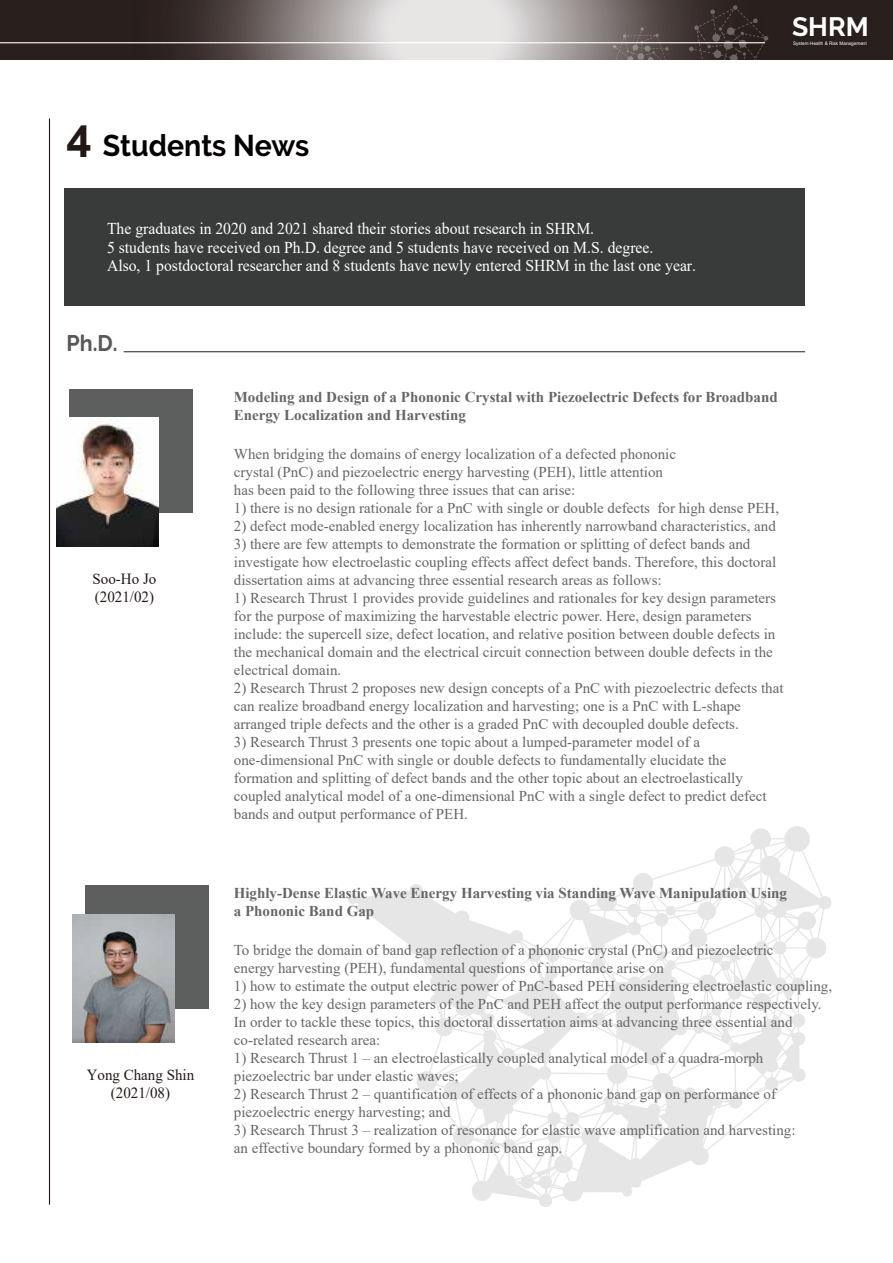
<style>
.page{position:relative;width:893px;height:1263px;background:#fff}
.page>*{position:absolute;margin:0;border:0;box-sizing:border-box;transform-origin:0 0}
.t1{font:700 30px "Raleway";color:#040000;scale:.95 1}
.t2{font:700 26.55px "Raleway";color:#fff}
.t3{font:700 22.5px "Raleway";color:#595757;scale:.95 1}
.t4{font:16.5px/18.8px "Times New Roman";color:#fff;scale:.95 1}
.t5{font:15.45px/18px "Times New Roman";color:#221815}
.t6{font:15px/18px "Times New Roman";color:#666}
.t7{font:700 15px/18px "Times New Roman";color:#666}
.t8{font:4.8px "Arial";color:#fff}
.s1{font-family:"Arial";font-size:45px;color:#221815}
</style>
<div class="page">
<svg style="left:348px;top:826px;width:484px;height:381px"></svg>
<svg style="left:0;top:0;width:893px;height:60px;background:#716967"></svg>
<hr style="left:0;top:42px;width:765px;height:1px;background:#fff">
<svg style="left:689px;top:5px;width:79px;height:55px;background:#3b322f"></svg>
<svg style="left:612px;top:27px;width:57px;height:33px;background:#6d6361"></svg>
<div style="left:65px;top:189px;width:740px;height:117px;background:#393a3a"></div>
<div style="left:69px;top:389px;width:123px;height:124px;background:#5d5e5e"></div>
<img style="left:57px;top:418px;width:102px;height:128px">
<hr style="left:49px;top:119px;width:1px;height:1086px;background:#221815">
<hr style="left:124px;top:351px;width:681px;height:1px;background:#393a3a">
<div style="left:85px;top:885px;width:123px;height:124px;background:#5d5e5e"></div>
<img style="left:73px;top:915px;width:102px;height:127px">
<h2 class="t2" style="left:792px;top:12px;width:78px">SHRM</h2>
<p class="t8" style="left:793px;top:40px;width:75px">System Health &amp; Risk Management</p>
<h1 class="t1" style="left:67px;top:128px;width:257px"><span class="s1">4</span> Students News</h1>
<p class="t4" style="left:107px;top:218px;width:622px">The graduates in 2020 and 2021 shared their stories about research in SHRM.<br>5 students have received on Ph.D. degree and 5 students have received on M.S. degree.<br>Also, 1 postdoctoral researcher and 8 students have newly entered SHRM in the last one year.</p>
<h3 class="t3" style="left:67px;top:330px;width:55px">Ph.D.</h3>
<p class="t5" style="left:93px;top:570px;width:65px">Soo-Ho Jo (2021/02)</p>
<p class="t7" style="left:234px;top:387px;width:545px">Modeling and Design of a Phononic Crystal with Piezoelectric Defects for Broadband<br>Energy Localization and Harvesting</p>
<p class="t6" style="left:234px;top:444px;width:444px">When bridging the domains of energy localization of a defected phononic crystal (PnC) and piezoelectric energy harvesting (PEH), little attention has been paid to the following three issues that can arise:</p>
<p class="t6" style="left:234px;top:498px;width:547px">1) there is no design rationale for a PnC with single or double defects for high dense PEH,</p>
<p class="t6" style="left:234px;top:516px;width:544px">2) defect mode-enabled energy localization has inherently narrowband characteristics, and</p>
<p class="t6" style="left:234px;top:534px;width:544px">3) there are few attempts to demonstrate the formation or splitting of defect bands and investigate how electroelastic coupling effects affect defect bands. Therefore, this doctoral dissertation aims at advancing three essential research areas as follows:</p>
<p class="t6" style="left:234px;top:588px;width:544px">1) Research Thrust 1 provides provide guidelines and rationales for key design parameters for the purpose of maximizing the harvestable electric power. Here, design parameters include: the supercell size, defect location, and relative position between double defects in the mechanical domain and the electrical circuit connection between double defects in the electrical domain.</p>
<p class="t6" style="left:234px;top:678px;width:551px">2) Research Thrust 2 proposes new design concepts of a PnC with piezoelectric defects that can realize broadband energy localization and harvesting; one is a PnC with L-shape arranged triple defects and the other is a graded PnC with decoupled double defects.</p>
<p class="t6" style="left:234px;top:732px;width:534px">3) Research Thrust 3 presents one topic about a lumped-parameter model of a one-dimensional PnC with single or double defects to fundamentally elucidate the formation and splitting of defect bands and the other topic about an electroelastically coupled analytical model of a one-dimensional PnC with a single defect to predict defect bands and output performance of PEH.</p>
<p class="t5" style="left:87px;top:1065px;width:109px;text-align:center">Yong Chang Shin (2021/08)</p>
<p class="t7" style="left:234px;top:883px;width:555px">Highly-Dense Elastic Wave Energy Harvesting via Standing Wave Manipulation Using a Phononic Band Gap</p>
<p class="t6" style="left:234px;top:940px;width:541px">To bridge the domain of band gap reflection of a phononic crystal (PnC) and piezoelectric energy harvesting (PEH), fundamental questions of importance arise on</p>
<p class="t6" style="left:234px;top:976px;width:600px">1) how to estimate the output electric power of PnC-based PEH considering electroelastic coupling,</p>
<p class="t6" style="left:234px;top:994px;width:589px">2) how the key design parameters of the PnC and PEH affect the output performance respectively.<br>In order to tackle these topics, this doctoral dissertation aims at advancing three essential and co-related research area:</p>
<p class="t6" style="left:234px;top:1048px;width:531px">1) Research Thrust 1 – an electroelastically coupled analytical model of a quadra-morph piezoelectric bar under elastic waves;</p>
<p class="t6" style="left:234px;top:1084px;width:544px">2) Research Thrust 2 – quantification of effects of a phononic band gap on performance of piezoelectric energy harvesting; and</p>
<p class="t6" style="left:234px;top:1120px;width:563px">3) Research Thrust 3 – realization of resonance for elastic wave amplification and harvesting: an effective boundary formed by a phononic band gap.</p>
</div>
